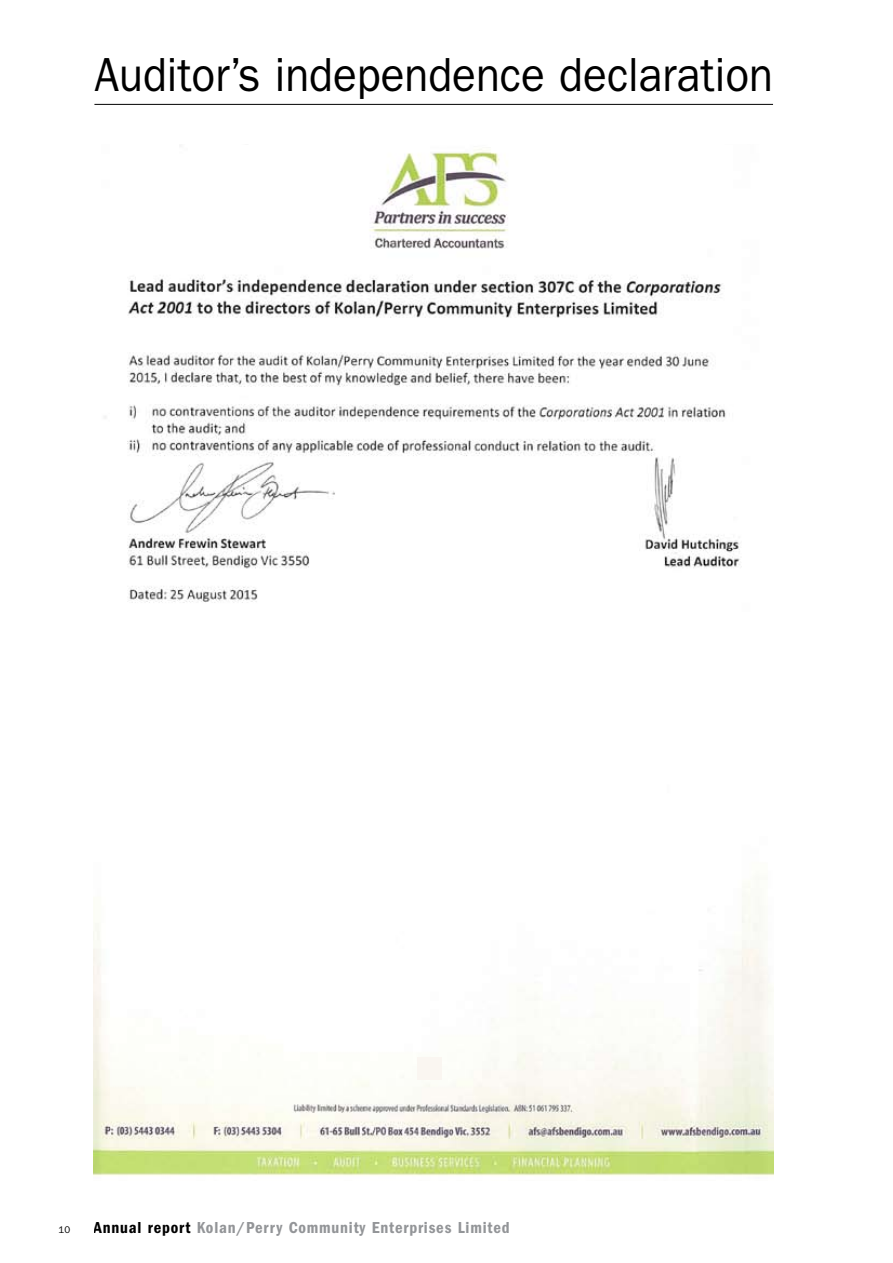
<style>
.page{position:relative;width:893px;height:1263px;background:#fff}
.page>*{position:absolute;margin:0;border:0;box-sizing:border-box;transform-origin:0 0}
.t1{font:48px "Franklin Gothic";color:#000;scale:.92 1}
.t2{font:600 condensed 16.5px "Franklin Gothic";letter-spacing:.05em;color:#939598}
.t3{font:9.75px "Franklin Gothic";color:#000}
.s1{color:#000}
</style>
<div class="page">
<hr style="left:94px;top:104px;width:679px;height:1px;background:#000">
<img style="left:94px;top:149px;width:680px;height:1027px">
<div style="left:418px;top:1057px;width:24px;height:23px;background:#faf6f1"></div>
<h1 class="t1" style="left:94px;top:47px;width:739px">Auditor’s independence declaration</h1>
<p class="t3" style="left:59px;top:1224px;width:13px">10</p>
<p class="t2" style="left:94px;top:1218px;width:418px"><span class="s1">Annual report</span> Kolan/Perry Community Enterprises Limited</p>
</div>
